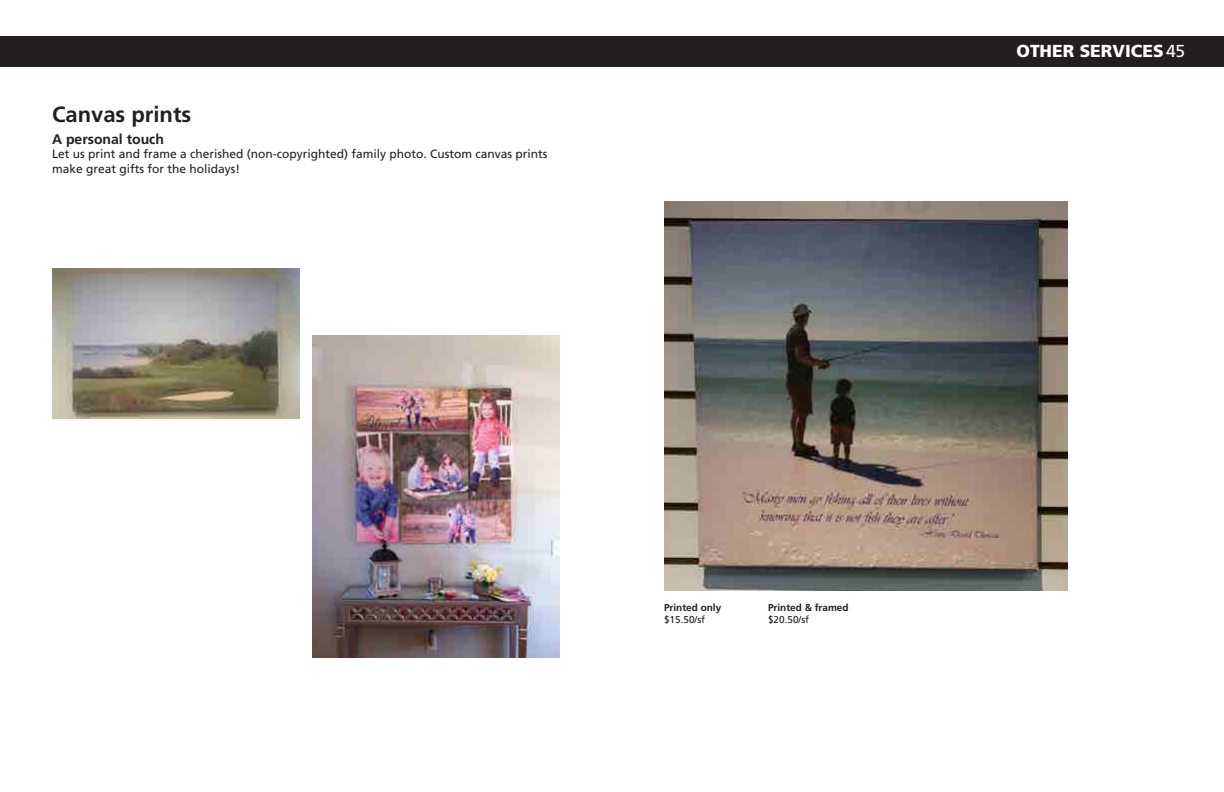
<style>
.page{position:relative;width:1224px;height:792px;background:#fff}
.page>*{position:absolute;margin:0;border:0;box-sizing:border-box;transform-origin:0 0}
.t1{font:700 22px "Frutiger LT Std";color:#231f20}
.t2{font:900 17.4px "Frutiger LT Std";color:#fff}
.t3{font:700 14px "Frutiger LT Std";color:#231f20}
.t4{font:12px/14.4px "Frutiger LT Std";color:#231f20}
.t5{font:700 10px "Frutiger LT Std";color:#231f20}
.t6{font:10px "Frutiger LT Std";color:#231f20}
.s1{font-weight:400}
</style>
<div class="page">
<div style="left:0;top:36px;width:1224px;height:31px;background:#231f20"></div>
<img style="left:52px;top:268px;width:248px;height:151px">
<img style="left:312px;top:335px;width:248px;height:323px">
<img style="left:664px;top:201px;width:404px;height:390px">
<h1 class="t1" style="left:52px;top:101px;width:141px">Canvas prints</h1>
<p class="t3" style="left:52px;top:131px;width:113px">A personal touch</p>
<p class="t4" style="left:52px;top:147px;width:497px">Let us print and frame a cherished (non-copyrighted) family photo. Custom canvas prints make great gifts for the holidays!</p>
<h2 class="t2" style="left:1017px;top:40px;width:170px">OTHER SERVICES<span class="s1">45</span></h2>
<p class="t5" style="left:664px;top:601px;width:59px">Printed only</p>
<p class="t6" style="left:664px;top:613px;width:43px">$15.50/sf</p>
<p class="t5" style="left:768px;top:601px;width:82px">Printed &amp; framed</p>
<p class="t6" style="left:768px;top:613px;width:43px">$20.50/sf</p>
</div>
